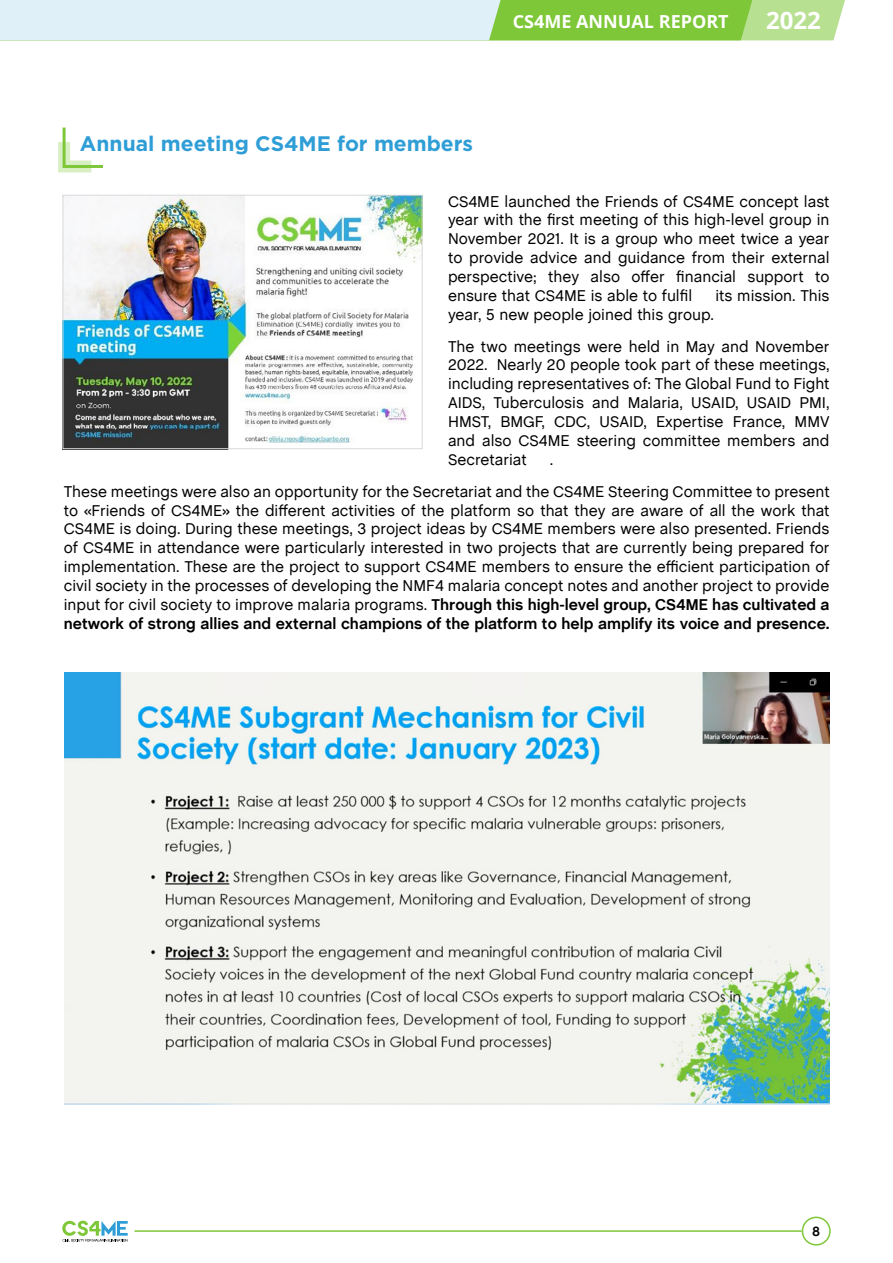
<style>
.page{position:relative;width:893px;height:1263px;background:#fff}
.page>*{position:absolute;margin:0;border:0;box-sizing:border-box;transform-origin:0 0}
.t1{font:700 24px "Open Sans";color:#fff}
.t2{font:700 21px "Gotham Pro";color:#2f9ed6}
.t3{font:700 18px "Open Sans";color:#fff}
.t4{font:15.75px/18.9px "Chalet";color:#000;text-align:justify}
.t5{font:700 13.5px "Chalet";color:#000}
.s1{font-weight:700}
</style>
<div class="page">
<svg style="left:0;top:0;width:845px;height:40px;background:#bee2b4"></svg>
<hr style="left:135px;top:1230px;width:667px;height:2px;background:#7ec738">
<svg style="left:62px;top:1221px;width:66px;height:20px"></svg>
<div style="left:802px;top:1216px;width:29px;height:29px;border:2px solid #7ec738;border-radius:50%"></div>
<svg style="left:58px;top:127px;width:45px;height:46px"></svg>
<img style="left:65px;top:197px;width:355px;height:250px">
<div style="left:63px;top:195px;width:359px;height:254px;border:1px solid #dadada"></div>
<img style="left:64px;top:672px;width:765px;height:432px">
<p class="t3" style="left:513px;top:9px;width:217px">CS4ME ANNUAL REPORT</p>
<h1 class="t1" style="left:766px;top:4px;width:56px">2022</h1>
<h2 class="t2" style="left:80px;top:132px;width:395px">Annual meeting CS4ME for members</h2>
<p class="t4" style="left:448px;top:190px;width:383px">CS4ME launched the Friends of CS4ME concept last year with the first meeting of this high-level group in November 2021. It is a group who meet twice a year to provide advice and guidance from their external perspective; they also offer financial support to ensure that CS4ME is able to fulfil</p>
<p class="t4" style="left:715px;top:285px;width:116px">its mission. This</p>
<p class="t4" style="left:448px;top:297px;width:383px;line-height:31.7px">year, 5 new people joined this group.<br>The two meetings were held in May and November</p>
<p class="t4" style="left:448px;top:354px;width:383px">2022. Nearly 20 people took part of these meetings, including representatives of: The Global Fund to Fight AIDS, Tuberculosis and Malaria, USAID, USAID PMI, HMST, BMGF, CDC, USAID, Expertise France, MMV and also CS4ME steering committee members and Secretariat</p>
<p class="t4" style="left:64px;top:442px;width:767px;line-height:31.7px;text-indent:486px">.<br>These meetings were also an opportunity for the Secretariat and the CS4ME Steering Committee to present</p>
<p class="t4" style="left:64px;top:499px;width:767px">to «Friends of CS4ME» the different activities of the platform so that they are aware of all the work that CS4ME is doing. During these meetings, 3 project ideas by CS4ME members were also presented. Friends of CS4ME in attendance were particularly interested in two projects that are currently being prepared for implementation. These are the project to support CS4ME members to ensure the efficient participation of civil society in the processes of developing the NMF4 malaria concept notes and another project to provide input for civil society to improve malaria programs. <span class="s1">Through this high-level group, CS4ME has cultivated a network of strong allies and external champions of the platform to help amplify its voice and presence.</span></p>
<p class="t5" style="left:812px;top:1223px;width:9px">8</p>
</div>
